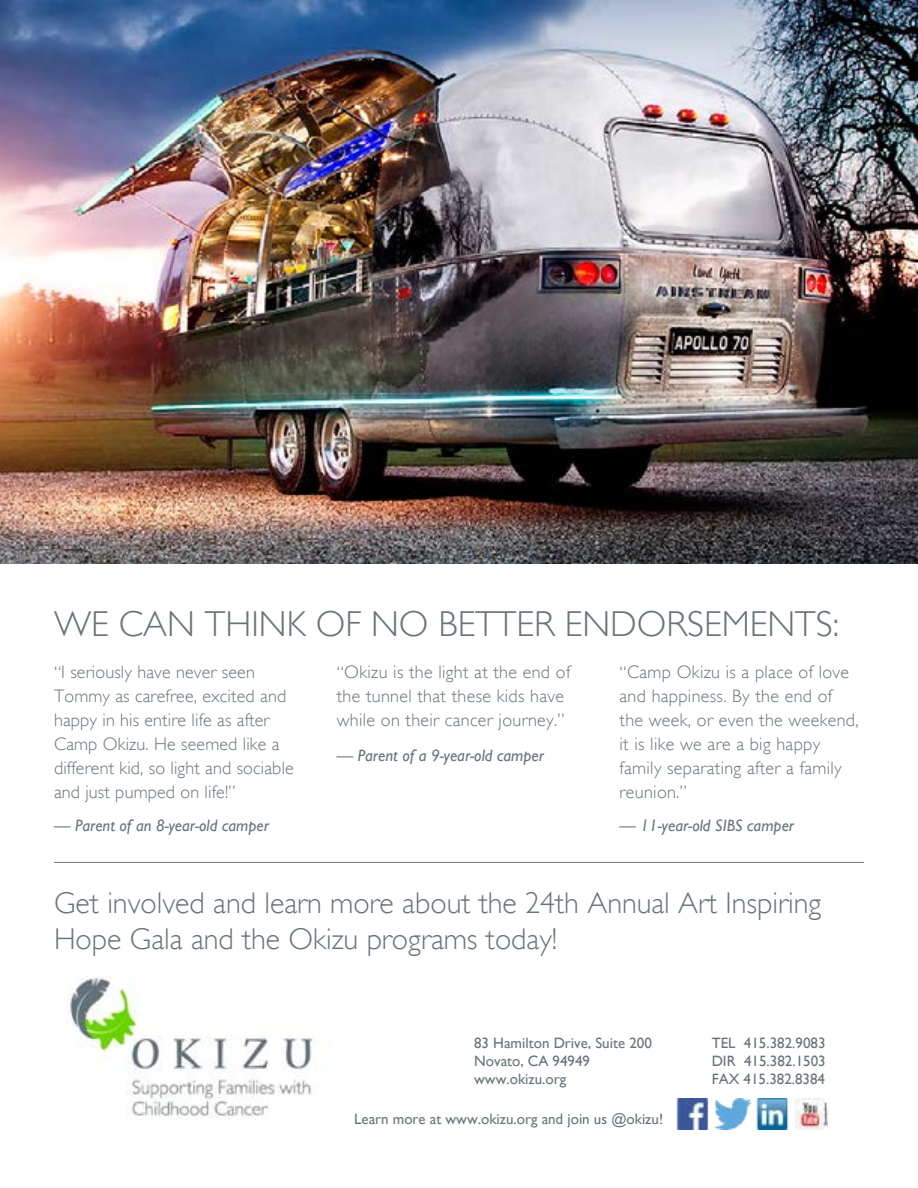
<style>
.page{position:relative;width:918px;height:1188px;background:#fff}
.page>*{position:absolute;margin:0;border:0;box-sizing:border-box;transform-origin:0 0}
.t1{font:300 36px "Gill Sans";color:#69747a}
.t2{font:300 30px/36px "Gill Sans";color:#69747a}
.t3{font:300 18px/24px "Gill Sans";letter-spacing:.02em;color:#69747a}
.t4{font:italic 16.5px "Gill Sans";color:#69747a}
.t5{font:15px/18px "Gill Sans";color:#69747a;text-align:justify}
</style>
<div class="page">
<hr style="left:54px;top:862px;width:810px;height:1px;background:#69747a">
<img style="left:676px;top:1098px;width:151px;height:31px">
<img style="left:66px;top:976px;width:250px;height:144px">
<img style="left:0;top:0;width:918px;height:563px">
<h1 class="t1" style="left:54px;top:603px;width:606px">We can think of no better endorseme</h1>
<h1 class="t1" style="left:767px;top:603px;width:73px">nts:</h1>
<p class="t3" style="left:54px;top:660px;width:241px">“I seriously have never seen<br>Tommy as carefree, excited and happy in his entire life as after<br>Camp Okizu. H e seemed like a different kid, so light and sociable and just pumped on life!”</p>
<p class="t4" style="left:54px;top:816px;width:216px">— Parent of an 8-year-old camper</p>
<p class="t3" style="left:337px;top:660px;width:235px">“Okizu is the light at the end of the tunnel that these kids have while on their cancer journey.”</p>
<p class="t4" style="left:337px;top:745px;width:209px">— Parent of a 9-year-old camper</p>
<p class="t3" style="left:620px;top:660px;width:241px">“Camp Okizu is a place of love and happiness. By the end of the week, or even the weekend, it is like we are a big happy family separating after a family reunion.”</p>
<p class="t4" style="left:620px;top:816px;width:176px">— 11-year-old SIBS camper</p>
<h2 class="t2" style="left:54px;top:885px;width:769px">Get involved and learn more about the 24th Annual Art Inspiring<br>H ope Gala and the Okizu programs today!</h2>
<p class="t5" style="left:474px;top:1034px;width:179px;text-align:left">83 Hamilton Drive, Suite 200<br>Novato, CA 94949 www.okizu.org</p>
<p class="t5" style="left:354px;top:1110px;width:310px">Learn more at www.okizu.org and join us @okizu!</p>
<p class="t5" style="left:712px;top:1034px;width:115px">TEL 415.382.9083<br>DIR 415.382.1503<br>FAX 415.382.8384</p>
</div>
